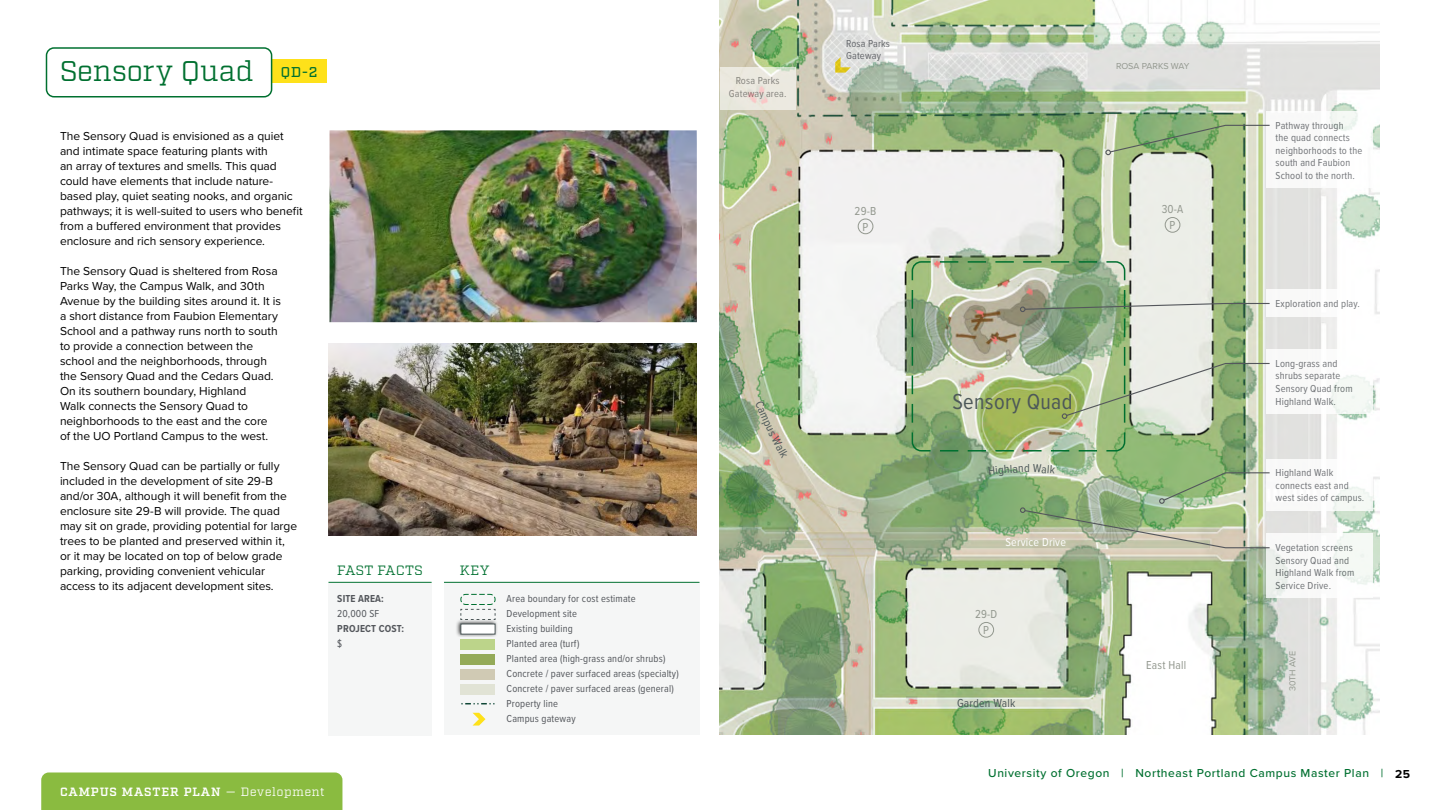
<style>
.page{position:relative;width:1440px;height:810px;background:#fff}
.page>*{position:absolute;margin:0;border:0;box-sizing:border-box;transform-origin:0 0}
.t1{font:28.5px "Factoria";letter-spacing:.01em;color:#007030}
.t2{font:22.5px "Proxima Nova Cond";letter-spacing:.015em;color:#4d5859}
.t3{font:13.5px "Factoria";letter-spacing:.03em;color:#007030}
.t4{font:12px/15px "Proxima Nova";letter-spacing:-.005em;color:#000}
.t5{font:500 12px "Proxima Nova";letter-spacing:.05em;color:#007030}
.t6{font:600 12px "Factoria";letter-spacing:.075em;color:#fff}
.t7{font:12px "Proxima Nova Cond";letter-spacing:.015em;color:#93988f}
.t8{font:12px "Proxima Nova Cond";letter-spacing:.015em;color:#fff}
.t9{font:12px "Proxima Nova Cond";letter-spacing:.015em;color:#4d5859}
.t10{font:10.5px/12.6px "Proxima Nova Cond";letter-spacing:.015em;color:#54575c}
.t11{font:700 10.5px "Proxima Nova Cond";letter-spacing:.015em;color:#54575c}
.t12{font:9px "Proxima Nova";letter-spacing:-.005em;color:#93988f}
.s1{font-weight:400}
.s2{font-weight:700;color:#000}
</style>
<div class="page">
<div style="left:41px;top:772px;width:301px;height:38px;background:#8abb40"></div>
<img style="left:330px;top:130px;width:367px;height:192px">
<img style="left:328px;top:344px;width:369px;height:192px">
<img style="left:720px;top:0;width:660px;height:735px">
<div style="left:271px;top:60px;width:56px;height:23px;background:#fee11a"></div>
<div style="left:46px;top:47px;width:226px;height:51px;border:2px solid #007030;border-radius:8px"></div>
<svg style="left:835px;top:57px;width:16px;height:16px"></svg>
<div style="left:858px;top:219px;width:15px;height:15px;border:1px solid #93988f;border-radius:50%"></div>
<div style="left:1165px;top:217px;width:15px;height:16px;border:1px solid #93988f;border-radius:50%"></div>
<div style="left:978px;top:622px;width:16px;height:16px;border:1px solid #93988f;border-radius:50%"></div>
<div style="left:1267px;top:349px;width:106px;height:65px;background:#f9f9f8"></div>
<div style="left:1267px;top:534px;width:106px;height:64px;background:#f8f9f8"></div>
<div style="left:1267px;top:459px;width:106px;height:51px;background:#fff"></div>
<div style="left:1267px;top:289px;width:106px;height:28px;background:#fff"></div>
<img style="left:911px;top:260px;width:360px;height:192px">
<div style="left:1267px;top:111px;width:106px;height:77px;background:#fff"></div>
<svg style="left:1105px;top:124px;width:165px;height:31px;background:#9db987"></svg>
<svg style="left:720px;top:67px;width:76px;height:43px;background:#eae7dd"></svg>
<div style="left:444px;top:582px;width:255px;height:153px;background:#f5f6f6"></div>
<div style="left:455px;top:618px;width:43px;height:19px;background:#000;opacity:.75"></div>
<div style="left:460px;top:624px;width:35px;height:10px;background:#fff"></div>
<svg style="left:473px;top:713px;width:12px;height:13px"></svg>
<svg style="left:460px;top:594px;width:36px;height:26px"></svg>
<div style="left:461px;top:639px;width:34px;height:11px;background:#bcd48a"></div>
<div style="left:461px;top:654px;width:34px;height:10px;background:#94aa58"></div>
<div style="left:461px;top:684px;width:34px;height:10px;background:#e1e3d5"></div>
<div style="left:461px;top:669px;width:34px;height:11px;background:#d0cab4"></div>
<div style="left:328px;top:583px;width:104px;height:152px;background:#f5f6f6"></div>
<hr style="left:328px;top:582px;width:104px;height:1px;background:#007030">
<hr style="left:444px;top:582px;width:255px;height:1px;background:#007030">
<svg style="left:461px;top:703px;width:33px;height:1px"></svg>
<svg style="left:989px;top:464px;width:282px;height:85px;background:#a7bd93"></svg>
<svg style="left:755px;top:400px;width:34px;height:58px;background:#bcc2a0"></svg>
<h1 class="t1" style="left:60px;top:55px;width:259px">Sensory Quad <sup>QD-2</sup></h1>
<p class="t4" style="left:60px;top:128px;width:244px">The Sensory Quad is envisioned as a quiet and intimate space featuring plants with<br>an array of textures and smells. This quad could have elements that include nature&shy;based play, quiet seating nooks, and organic pathways; it is well-suited to users who benefit from a buffered environment that provides enclosure and rich sensory experience.</p>
<p class="t4" style="left:60px;top:263px;width:222px">The Sensory Quad is sheltered from Rosa Parks Way, the Campus Walk, and 30th Avenue by the building sites around it. It is a short distance from Faubion Elementary School and a pathway runs north to south to provide a connection between the school and the neighborhoods, through the Sensory Quad and the Cedars Quad.<br>On its southern boundary, Highland<br>Walk connects the Sensory Quad to neighborhoods to the east and the core<br>of the UO Portland Campus to the west.</p>
<p class="t4" style="left:60px;top:458px;width:239px">The Sensory Quad can be partially or fully included in the development of site 29-B and/or 30A, although it will benefit from the enclosure site 29-B will provide. The quad may sit on grade, providing potential for large trees to be planted and preserved within it, or it may be located on top of below grade parking, providing convenient vehicular access to its adjacent development sites.</p>
<p class="t3" style="left:337px;top:562px;width:87px">FAST FACTS</p>
<p class="t3" style="left:460px;top:562px;width:31px">KEY</p>
<p class="t11" style="left:337px;top:591px;width:48px">SITE AREA:</p>
<p class="t10" style="left:337px;top:607px;width:43px">20,000 SF</p>
<p class="t11" style="left:337px;top:621px;width:68px">PROJECT COST:</p>
<p class="t10" style="left:337px;top:637px;width:6px">$</p>
<p class="t10" style="left:507px;top:591px;width:174px;line-height:15px">Area boundary for cost estimate<br>Development site<br>Existing building<br>Planted area (turf)<br>Planted area (high-grass and/or shrubs)<br>Concrete / paver surfaced areas (specialty)<br>Concrete / paver surfaced areas (general)<br>Property line<br>Campus gateway</p>
<p class="t6" style="left:60px;top:784px;width:266px">CAMPUS MASTER PLAN <span class="s1">— Development</span></p>
<p class="t10" style="left:729px;top:74px;width:59px;text-align:center">Rosa Parks<br>Gateway area.</p>
<p class="t10" style="left:846px;top:37px;width:45px">Rosa Parks<br>Gateway</p>
<p class="t12" style="left:1116px;top:60px;width:75px">ROSA PARKS WAY</p>
<p class="t7" style="left:855px;top:202px;width:23px">29-B</p>
<p class="t7" style="left:1162px;top:201px;width:23px">30-A</p>
<p class="t7" style="left:863px;top:218px;width:7px">P</p>
<p class="t7" style="left:1170px;top:217px;width:7px">P</p>
<h2 class="t2" style="left:952px;top:384px;width:122px">Sensory Quad</h2>
<p class="t9" style="left:1024px;top:460px;width:7px">d</p>
<p class="t8" style="left:1005px;top:533px;width:62px">Service Drive</p>
<p class="t7" style="left:975px;top:606px;width:24px">29-D</p>
<p class="t7" style="left:983px;top:622px;width:7px">P</p>
<p class="t9" style="left:957px;top:694px;width:60px">Garden Walk</p>
<p class="t7" style="left:1146px;top:657px;width:41px">East Hall</p>
<p class="t10" style="left:1276px;top:118px;width:88px">Pathway through<br>the quad connects neighborhoods to the south and Faubion<br>School to the north.</p>
<p class="t10" style="left:1276px;top:296px;width:86px">Exploration and play.</p>
<p class="t10" style="left:1276px;top:356px;width:79px">Long-grass and shrubs separate<br>Sensory Quad from<br>Highland Walk.</p>
<p class="t10" style="left:1276px;top:466px;width:90px">Highland Walk connects east and west sides of campus.</p>
<p class="t10" style="left:1276px;top:541px;width:80px">Vegetation screens<br>Sensory Quad and<br>Highland Walk from<br>Service Drive.</p>
<p class="t12" style="left:1286px;top:691px;width:42px;rotate:-90deg">30TH AVE</p>
<p class="t5" style="left:988px;top:764px;width:423px">University of Oregon | Northeast Portland Campus Master Plan | <span class="s2">25</span></p>
</div>
